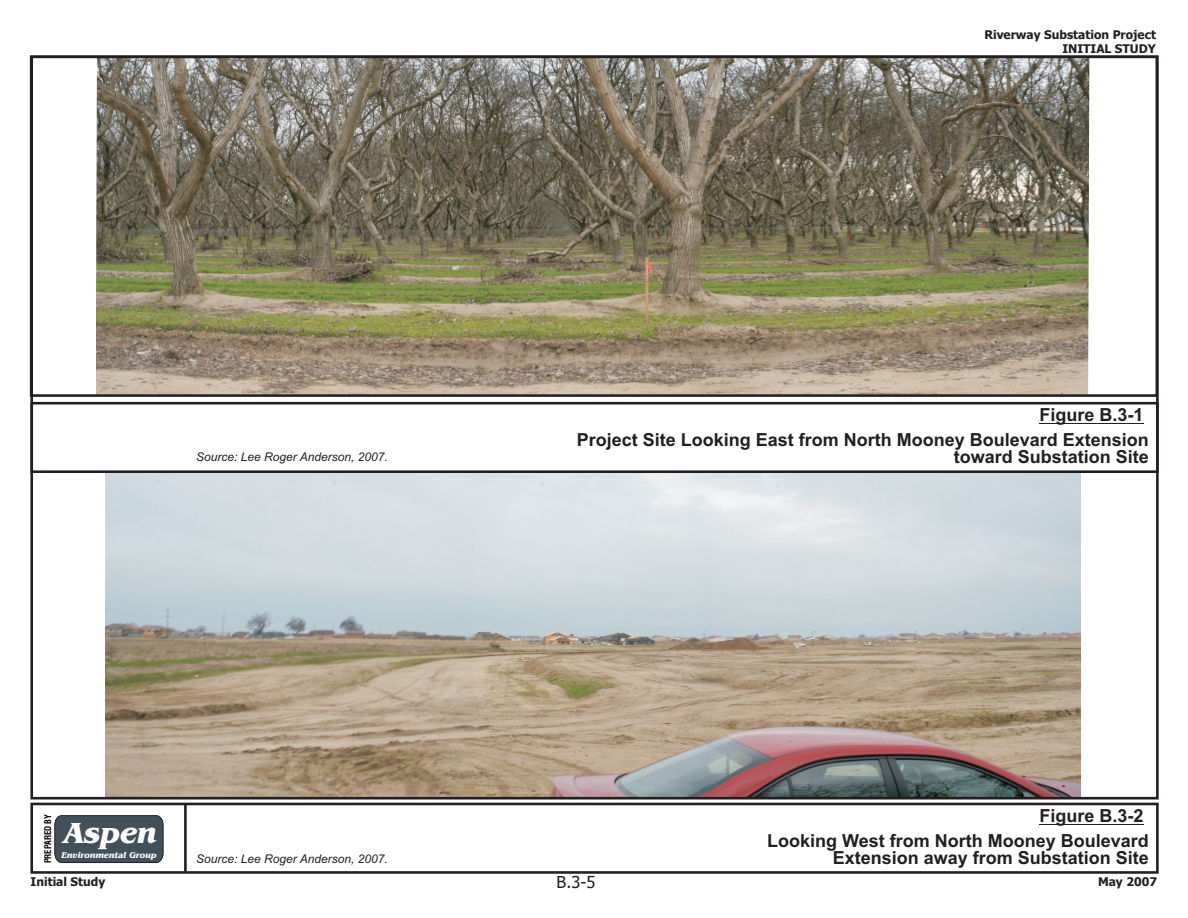
<style>
.page{position:relative;width:1188px;height:918px;background:#fff}
.page>*{position:absolute;margin:0;border:0;box-sizing:border-box;transform-origin:0 0}
.t1{font:italic 700 30px "Benguiat IT Cby BT";color:#fff}
.t2{font:700 18px/17.5px "Arial";color:#231f20;text-align:right}
.t3{font:16.5px "Tahoma";color:#231f20}
.t4{font:italic 12px "Arial";color:#231f20}
.t5{font:700 12px/14.5px "Tahoma";color:#231f20;text-align:right}
.t6{font:700 condensed 9px "Swiss 721 BT";color:#000;scale:.96 1}
.t7{font:italic 700 8.7px "Benguiat IT Cby BT";color:#fff}
</style>
<div class="page">
<img style="left:97px;top:60px;width:992px;height:333px">
<img style="left:106px;top:473px;width:975px;height:323px">
<hr style="left:184px;top:803px;width:3px;height:69px;background:#231f20">
<hr style="left:1039px;top:824px;width:104px;height:1px;background:#231f20">
<div style="left:30px;top:803px;width:1129px;height:71px;border:3px solid #231f20"></div>
<svg style="left:54px;top:815px;width:109px;height:48px;background:#435058"></svg>
<div style="left:30px;top:56px;width:1128px;height:341px;border:3px solid #231f20"></div>
<hr style="left:1039px;top:423px;width:104px;height:1px;background:#231f20">
<div style="left:30px;top:402px;width:1129px;height:71px;border:3px solid #231f20"></div>
<p class="t5" style="left:984px;top:28px;width:173px">Riverway Substation Project<br>INITIAL STUDY</p>
<p class="t4" style="left:196px;top:452px;width:193px">Source: Lee Roger Anderson, 2007.</p>
<p class="t6" style="left:44px;top:863px;width:52px;rotate:-90deg">PREPARED BY</p>
<h1 class="t1" style="left:65px;top:821px;width:94px">Aspen</h1>
<p class="t7" style="left:61px;top:851px;width:97px">Environmental Group</p>
<p class="t4" style="left:196px;top:854px;width:193px">Source: Lee Roger Anderson, 2007.</p>
<p class="t2" style="left:1039px;top:408px;width:106px">Figure B.3-1</p>
<p class="t2" style="left:577px;top:432px;width:574px">Project Site Looking East from North Mooney Boulevard Extension toward Substation Site</p>
<p class="t2" style="left:1039px;top:809px;width:106px">Figure B.3-2</p>
<p class="t2" style="left:767px;top:833px;width:383px">Looking West from North Mooney Boulevard<br>Extension away from Substation Site</p>
<p class="t5" style="left:31px;top:875px;width:76px">Initial Study</p>
<p class="t3" style="left:557px;top:875px;width:40px">B.3-5</p>
<p class="t5" style="left:1098px;top:875px;width:60px">May 2007</p>
</div>
